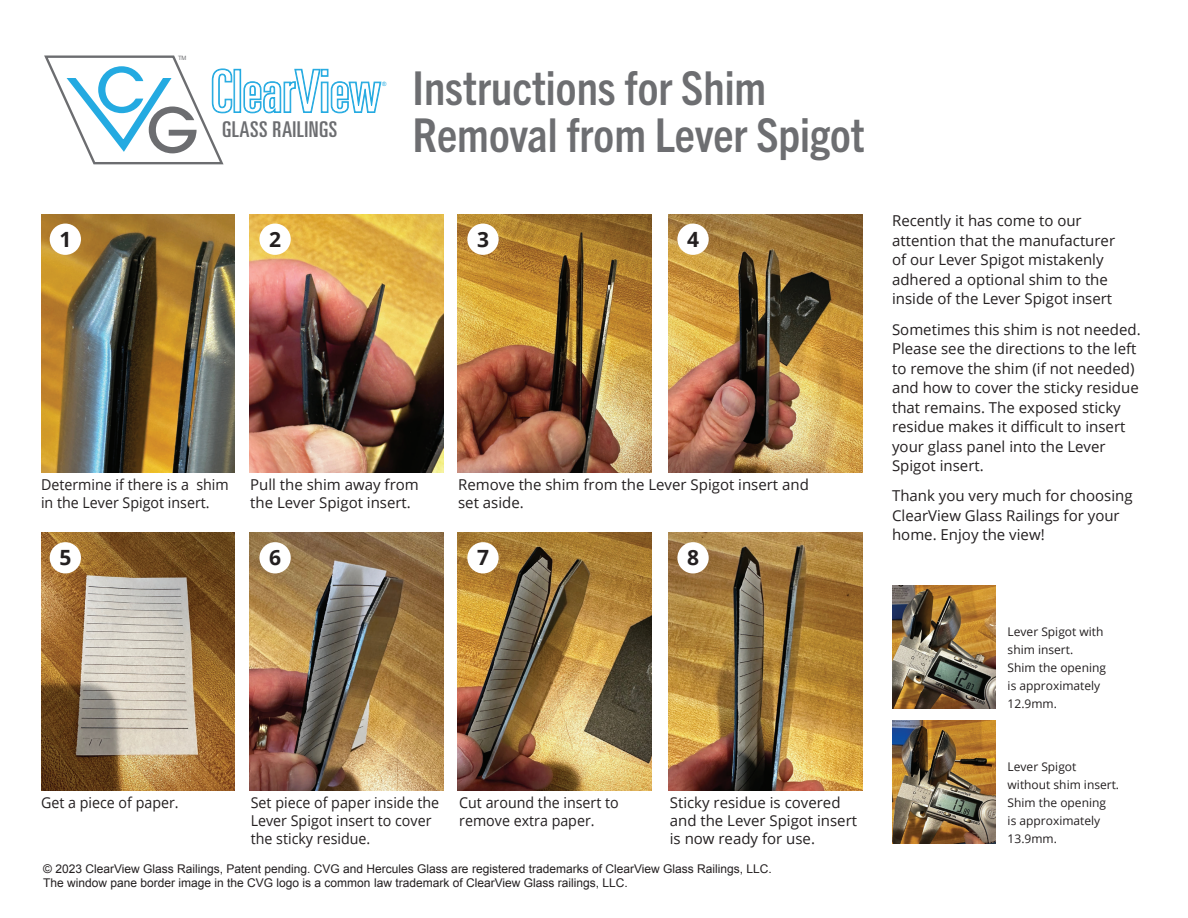
<style>
.page{position:relative;width:1188px;height:918px;background:#fff}
.page>*{position:absolute;margin:0;border:0;box-sizing:border-box;transform-origin:0 0}
.t1{font:61.05px "ITC Avant Garde MM 445 750";color:#24aae1}
.t2{font:61.05px "ITC Avant Garde MM 445 750";color:#6c6d70}
.t3{font:700 condensed 46.8px/46.8px "Trade Gothic Next LT Pro";color:#6d6e71}
.t4{font:ultra-condensed 21.75px "Univers";letter-spacing:.02em;color:#6c6d70;scale:1.05 1}
.t5{font:700 21px "Open Sans";color:#231f20}
.t6{font:15px/19.5px "Open Sans";color:#231f20}
.t7{font:15px/18px "Open Sans";color:#231f20;scale:.95 1}
.t8{font:12px/14.4px "Arial";color:#231f20}
.t9{font:12px/18px "Open Sans";color:#231f20}
.t10{font:5.85px "Arial";color:#6c6d70}
.t11{font:5.85px "Arial";color:#24aae1}
</style>
<div class="page">
<div style="left:233px;top:69px;width:8px;height:44px;border:2px solid #24aae1"></div>
<div style="left:234px;top:70px;width:6px;height:42px;border:1px solid #24aae1"></div>
<svg style="left:243px;top:68px;width:139px;height:46px"></svg>
<svg style="left:44px;top:55px;width:189px;height:110px"></svg>
<img style="left:41px;top:214px;width:194px;height:258px">
<img style="left:41px;top:532px;width:194px;height:258px">
<img style="left:250px;top:214px;width:193px;height:258px">
<img style="left:250px;top:532px;width:193px;height:258px">
<img style="left:458px;top:214px;width:193px;height:258px">
<img style="left:458px;top:532px;width:193px;height:258px">
<img style="left:669px;top:214px;width:193px;height:258px">
<img style="left:669px;top:532px;width:193px;height:258px">
<div style="left:50px;top:224px;width:31px;height:31px;background:#fff;border-radius:50%"></div>
<div style="left:50px;top:542px;width:31px;height:31px;background:#fff;border-radius:50%"></div>
<div style="left:259px;top:224px;width:32px;height:31px;background:#fff;border-radius:50%"></div>
<div style="left:259px;top:542px;width:32px;height:31px;background:#fff;border-radius:50%"></div>
<div style="left:467px;top:224px;width:32px;height:31px;background:#fff;border-radius:50%"></div>
<div style="left:467px;top:542px;width:32px;height:31px;background:#fff;border-radius:50%"></div>
<div style="left:677px;top:224px;width:32px;height:31px;background:#fff;border-radius:50%"></div>
<div style="left:677px;top:542px;width:32px;height:31px;background:#fff;border-radius:50%"></div>
<img style="left:892px;top:586px;width:104px;height:123px">
<img style="left:892px;top:720px;width:104px;height:123px">
<p class="t10" style="left:178px;top:54px;width:10px">TM</p>
<h1 class="t1" style="left:96px;top:52px;width:51px">C</h1>
<h1 class="t2" style="left:146px;top:92px;width:54px">G</h1>
<h3 class="t4" style="left:222px;top:117px;width:111px">GLASS RAILINGS</h3>
<h3 class="t5" style="left:59px;top:224px;width:13px">1</h3>
<h3 class="t5" style="left:269px;top:224px;width:13px">2</h3>
<p class="t11" style="left:382px;top:80px;width:6px">®</p>
<h2 class="t3" style="left:413px;top:62px;width:454px">Instructions for Shim<br>Removal from Lever Spigot</h2>
<h3 class="t5" style="left:477px;top:224px;width:13px">3</h3>
<h3 class="t5" style="left:687px;top:224px;width:13px">4</h3>
<p class="t7" style="left:41px;top:475px;width:199px">Determine if there is a shim in the Lever Spigot insert.</p>
<h3 class="t5" style="left:59px;top:543px;width:13px">5</h3>
<p class="t6" style="left:250px;top:475px;width:170px;line-height:18px">Pull the shim away from the Lever Spigot insert.</p>
<h3 class="t5" style="left:269px;top:543px;width:13px">6</h3>
<p class="t6" style="left:458px;top:475px;width:352px;line-height:18px">Remove the shim from the Lever Spigot insert and set aside.</p>
<h3 class="t5" style="left:477px;top:543px;width:13px">7</h3>
<h3 class="t5" style="left:687px;top:543px;width:13px">8</h3>
<p class="t7" style="left:41px;top:793px;width:146px">Get a piece of paper.</p>
<p class="t7" style="left:459px;top:793px;width:169px">Cut around the insert to remove extra paper.</p>
<p class="t6" style="left:670px;top:793px;width:189px;line-height:18px">Sticky residue is covered and the Lever Spigot insert is now ready for use.</p>
<p class="t7" style="left:251px;top:793px;width:200px">Set piece of paper inside the<br>Lever Spigot insert to cover the sticky residue.</p>
<p class="t8" style="left:43px;top:861px;width:730px">© 2023 ClearView Glass Railings, Patent pending. CVG and Hercules Glass are registered trademarks of ClearView Glass Railings, LLC.<br>The window pane border image in the CVG logo is a common law trademark of ClearView Glass railings, LLC.</p>
<p class="t6" style="left:892px;top:211px;width:225px">Recently it has come to our attention that the manufacturer of our Lever Spigot mistakenly adhered a optional shim to the inside of the Lever Spigot insert</p>
<p class="t6" style="left:892px;top:319px;width:250px">Sometimes this shim is not needed.<br>Please see the directions to the left to remove the shim (if not needed) and how to cover the sticky residue that remains. The exposed sticky residue makes it difficult to insert your glass panel into the Lever<br>Spigot insert.</p>
<p class="t6" style="left:892px;top:486px;width:242px">Thank you very much for choosing<br>ClearView Glass Railings for your home. Enjoy the view!</p>
<p class="t9" style="left:1008px;top:622px;width:100px">Lever Spigot with shim insert.<br>Shim the opening is approximately<br>12.9mm.</p>
<p class="t9" style="left:1008px;top:758px;width:113px">Lever Spigot without shim insert.<br>Shim the opening<br>is approximately<br>13.9mm.</p>
</div>
